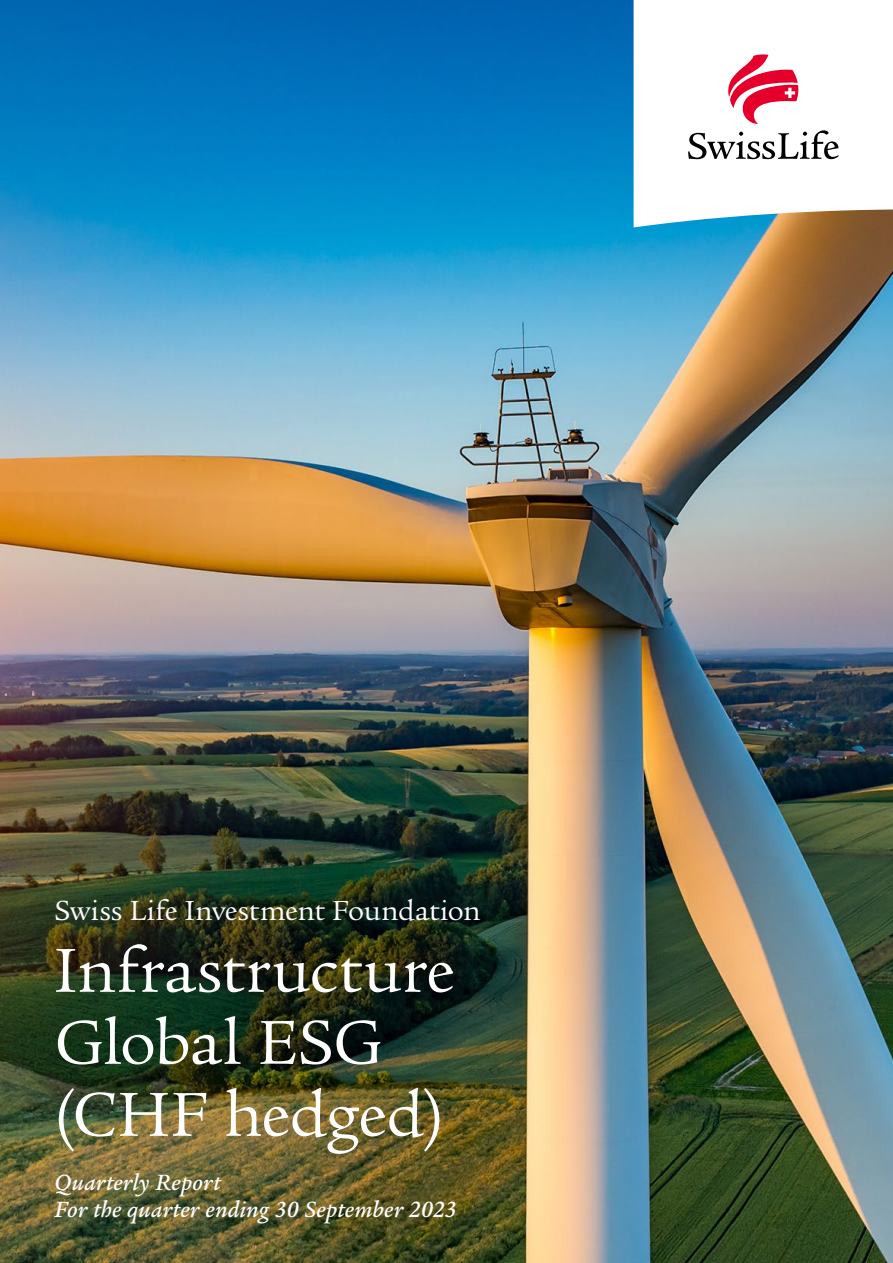
<style>
.page{position:relative;width:893px;height:1263px;background:#fff}
.page>*{position:absolute;margin:0;border:0;box-sizing:border-box;transform-origin:0 0}
.Book_45_48pt_K{font:67.5px/72px "Legacy Serif ITC Pro";letter-spacing:-.005em;color:#fff}
.Book_23_25pt_K{font:30px "Legacy Serif ITC Pro";letter-spacing:-.005em;color:#fff}
.Book_16_18pt_K{font:italic 500 24px "Legacy Serif ITC Pro";letter-spacing:.01em;color:#fff}
</style>
<div class="page">
<img style="left:0;top:0;width:893px;height:1263px">
<svg style="left:634px;top:0;width:259px;height:227px"></svg>
<svg style="left:728px;top:54px;width:70px;height:70px"></svg>
<svg style="left:688px;top:130px;width:150px;height:29px"></svg>
<p class="Book_23_25pt_K" style="left:54px;top:892px;width:428px">Swiss Life Investment Foundation</p>
<p class="Book_45_48pt_K" style="left:54px;top:934px;width:402px">Infrastructure</p>
<p class="Book_45_48pt_K" style="left:54px;top:1006px;width:391px">Global ESG (CHF hedged)</p>
<p class="Book_16_18pt_K" style="left:54px;top:1167px;width:168px">Quarterly Report</p>
<p class="Book_16_18pt_K" style="left:54px;top:1194px;width:404px">For the quarter ending 30 September 2023</p>
</div>
